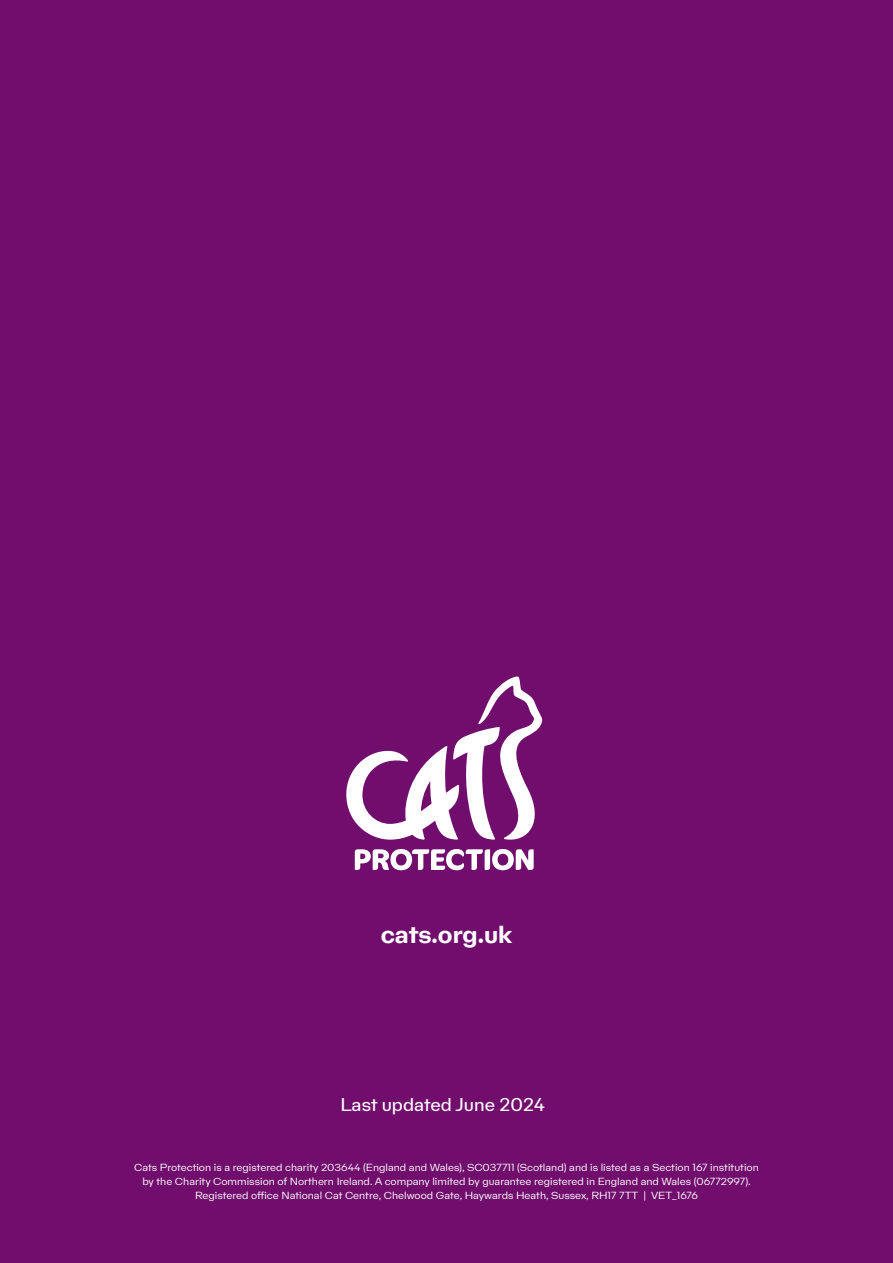
<style>
.page{position:relative;width:893px;height:1263px;background:#710d6d}
.page>*{position:absolute;margin:0;border:0;box-sizing:border-box;transform-origin:0 0}
.t1{font:24px "Na N Metrify C Std Bld";letter-spacing:-.005em;color:#fff}
.t2{font:18px "Na N Metrify C Std";color:#fff}
.t3{font:300 10.5px/14.2px "Na N Metrify C Std";color:#fff;text-align:center}
</style>
<div class="page">
<svg style="left:355px;top:849px;width:179px;height:21px"></svg>
<svg style="left:346px;top:676px;width:196px;height:164px"></svg>
<p class="t1" style="left:381px;top:916px;width:133px">cats.org.uk</p>
<p class="t2" style="left:340px;top:1091px;width:206px">Last updated June 2024</p>
<p class="t3" style="left:134px;top:1160px;width:626px">Cats Protection is a registered charity 203644 (England and Wales), SC037711 (Scotland) and is listed as a Section 167 institution by the Charity Commission of Northern Ireland. A company limited by guarantee registered in England and Wales (06772997).<br>Registered office National Cat Centre, Chelwood Gate, Haywards Heath, Sussex, RH17 7TT | VET_1676</p>
</div>
